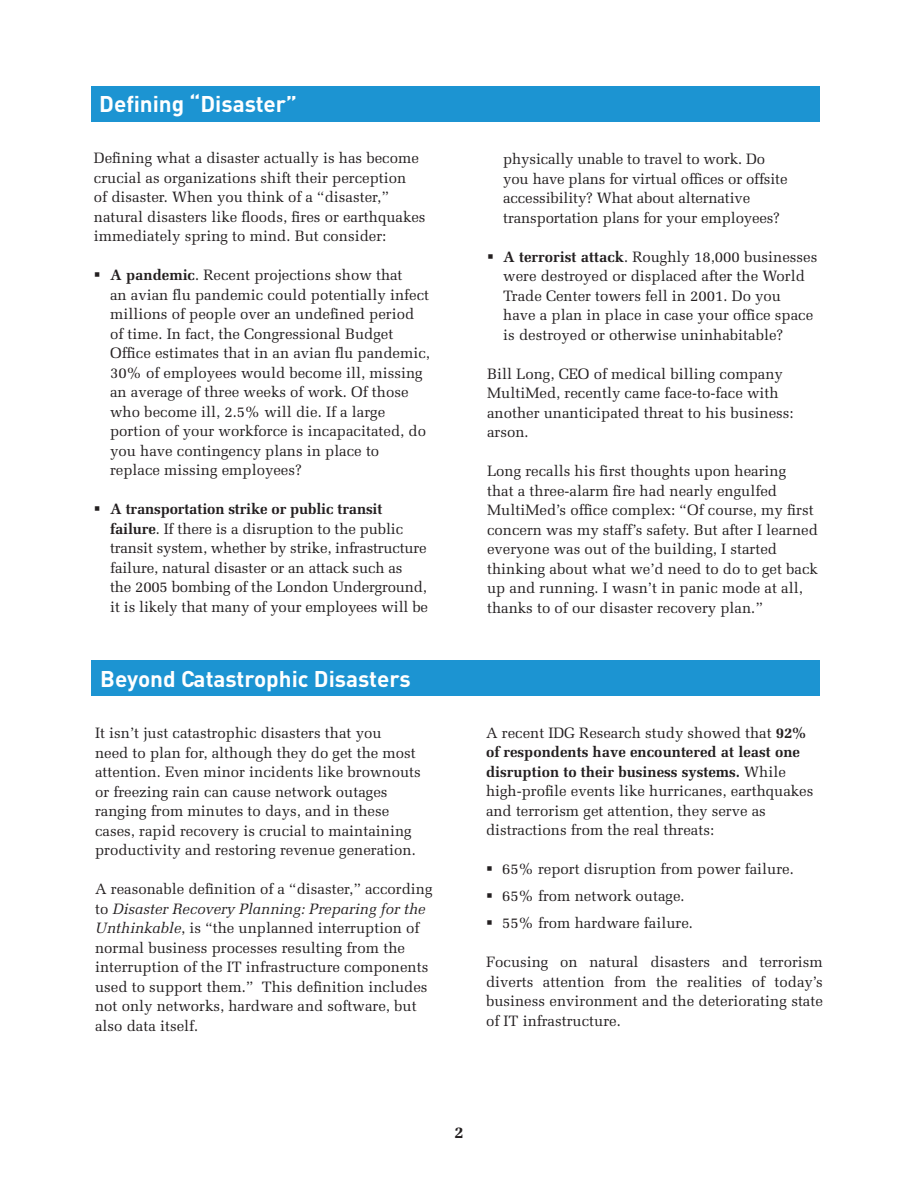
<style>
.page{position:relative;width:918px;height:1188px;background:#fff}
.page>*{position:absolute;margin:0;border:0;box-sizing:border-box;transform-origin:0 0}
.t1{font:700 22.5px "DIN";color:#fff}
.t2{font:700 16.5px "Melior";color:#231f20}
.t3{font:15px/19.5px "Melior";color:#231f20}
.s1{font-weight:700}
.s2{font-style:italic}
</style>
<div class="page">
<div style="left:91px;top:87px;width:729px;height:35px;background:#1c94d2"></div>
<div style="left:91px;top:660px;width:729px;height:36px;background:#1c94d2"></div>
<h1 class="t1" style="left:99px;top:89px;width:199px">Defining “Disaster”</h1>
<p class="t3" style="left:94px;top:148px;width:333px">Defining what a disaster actually is has become crucial as organizations shift their perception<br>of disaster. When you think of a “disaster,” natural disasters like floods, fires or earthquakes immediately spring to mind. But consider:</p>
<p class="t3" style="left:110px;top:265px;width:321px;text-indent:-16px">▪ <span class="s1">A pandemic</span>. Recent projections show that<br>an avian flu pandemic could potentially infect millions of people over an undefined period of time. In fact, the Congressional Budget Office estimates that in an avian flu pandemic, 30% of employees would become ill, missing an average of three weeks of work. Of those who become ill, 2.5% will die. If a large portion of your workforce is incapacitated, do you have contingency plans in place to replace missing employees?</p>
<p class="t3" style="left:110px;top:499px;width:319px;text-indent:-16px">▪ <span class="s1">A transportation strike or public transit failure</span>. If there is a disruption to the public transit system, whether by strike, infrastructure failure, natural disaster or an attack such as<br>the 2005 bombing of the London Underground, it is likely that many of your employees will be</p>
<h1 class="t1" style="left:100px;top:664px;width:312px">Beyond Catastrophic Disasters</h1>
<p class="t3" style="left:95px;top:723px;width:327px">It isn’t just catastrophic disasters that you<br>need to plan for, although they do get the most attention. Even minor incidents like brownouts or freezing rain can cause network outages ranging from minutes to days, and in these cases, rapid recovery is crucial to maintaining productivity and restoring revenue generation.</p>
<p class="t3" style="left:95px;top:879px;width:339px">A reasonable definition of a “disaster,” according to <span class="s2">Disaster Recovery Planning: Preparing for the Unthinkable</span>, is “the unplanned interruption of normal business processes resulting from the interruption of the IT infrastructure components used to support them.” This definition includes not only networks, hardware and software, but also data itself.</p>
<p class="t3" style="left:503px;top:149px;width:286px">physically unable to travel to work. Do you have plans for virtual offices or offsite accessibility? What about alternative transportation plans for your employees?</p>
<p class="t3" style="left:503px;top:247px;width:316px;text-indent:-16px">▪ <span class="s1">A terrorist attack</span>. Roughly 18,000 businesses were destroyed or displaced after the World Trade Center towers fell in 2001. Do you<br>have a plan in place in case your office space is destroyed or otherwise uninhabitable?</p>
<p class="t3" style="left:487px;top:364px;width:308px">Bill Long, CEO of medical billing company MultiMed, recently came face-to-face with another unanticipated threat to his business: arson.</p>
<p class="t3" style="left:487px;top:461px;width:332px">Long recalls his first thoughts upon hearing<br>that a three-alarm fire had nearly engulfed MultiMed’s office complex: “Of course, my first concern was my staff’s safety. But after I learned everyone was out of the building, I started thinking about what we’d need to do to get back up and running. I wasn’t in panic mode at all, thanks to of our disaster recovery plan.”</p>
<p class="t3" style="left:486px;top:723px;width:329px">A recent IDG Research study showed that <span class="s1">92% of respondents have encountered at least one disruption to their business systems.</span> While high-profile events like hurricanes, earthquakes and terrorism get attention, they serve as distractions from the real threats:</p>
<p class="t3" style="left:486px;top:860px;width:309px">▪ 65% report disruption from power failure.</p>
<p class="t3" style="left:486px;top:887px;width:200px">▪ 65% from network outage.</p>
<p class="t3" style="left:486px;top:914px;width:209px">▪ 55% from hardware failure.</p>
<p class="t3" style="left:486px;top:953px;width:338px;text-align:justify">Focusing on natural disasters and terrorism diverts attention from the realities of today’s business environment and the deteriorating state of IT infrastructure.</p>
<p class="t2" style="left:454px;top:1123px;width:11px">2</p>
</div>
